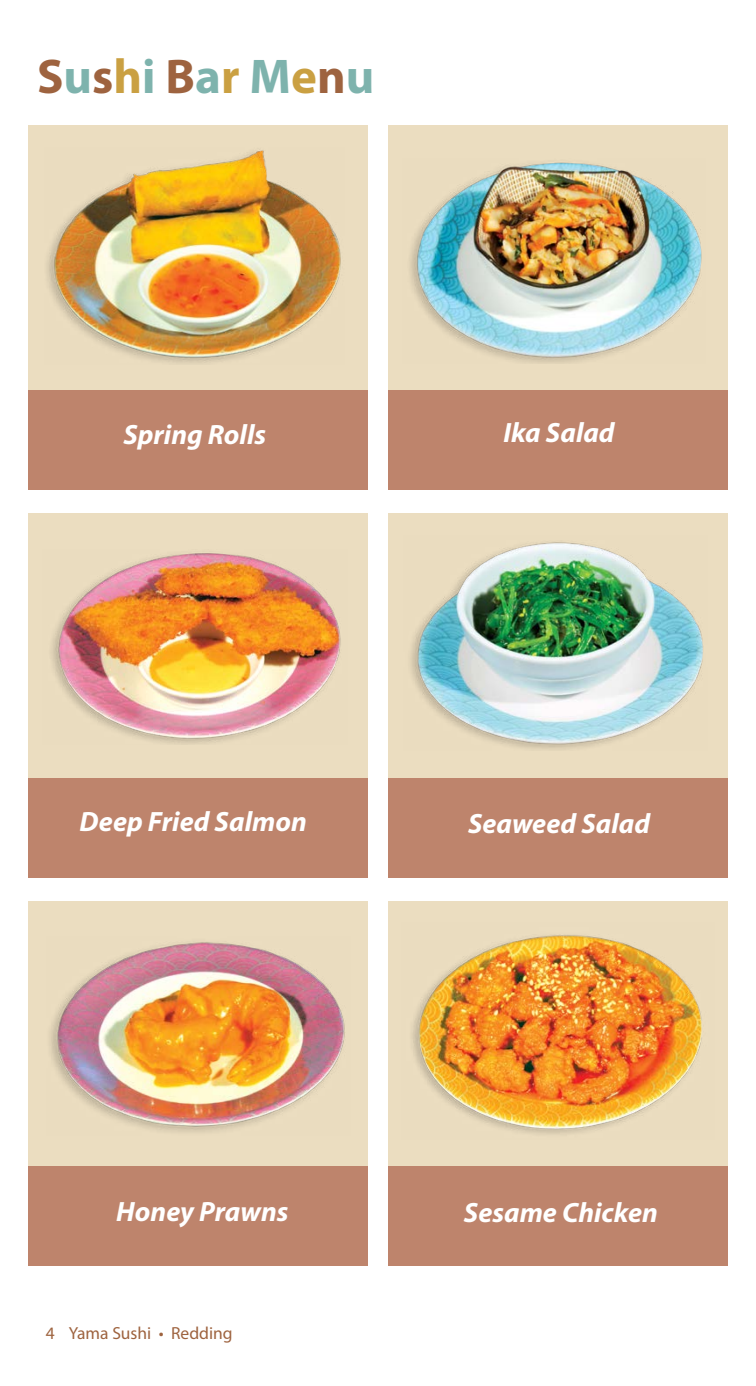
<style>
.page{position:relative;width:756px;height:1386px;background:#fff}
.page>*{position:absolute;margin:0;border:0;box-sizing:border-box;transform-origin:0 0}
.t1{font:700 49px "Myriad Pro";color:#7eb3ad}
.t2{font:italic 700 28px "Myriad Pro";color:#fff}
.t3{font:17.5px "Myriad Pro";color:#9e633f}
.s1{color:#9e633f}
.s2{color:#caa042}
</style>
<div class="page">
<div style="left:29px;top:125px;width:339px;height:279px;background:#ebddc0"></div>
<div style="left:29px;top:390px;width:339px;height:99px;background:#be846c"></div>
<div style="left:29px;top:513px;width:339px;height:279px;background:#ebddc0"></div>
<div style="left:29px;top:778px;width:339px;height:100px;background:#be846c"></div>
<div style="left:29px;top:902px;width:339px;height:278px;background:#ebddc0"></div>
<div style="left:29px;top:1166px;width:339px;height:100px;background:#be846c"></div>
<div style="left:388px;top:125px;width:339px;height:279px;background:#ebddc0"></div>
<div style="left:388px;top:390px;width:339px;height:99px;background:#be846c"></div>
<div style="left:388px;top:513px;width:339px;height:279px;background:#ebddc0"></div>
<div style="left:388px;top:778px;width:339px;height:100px;background:#be846c"></div>
<div style="left:388px;top:902px;width:339px;height:278px;background:#ebddc0"></div>
<div style="left:388px;top:1166px;width:339px;height:100px;background:#be846c"></div>
<img style="left:410px;top:542px;width:293px;height:208px">
<img style="left:409px;top:162px;width:293px;height:201px">
<img style="left:50px;top:942px;width:295px;height:190px">
<img style="left:412px;top:935px;width:290px;height:199px">
<img style="left:51px;top:553px;width:290px;height:191px">
<img style="left:47px;top:149px;width:294px;height:214px">
<h1 class="t1" style="left:37px;top:45px;width:339px"><span class="s1">S</span>u<span class="s1">s</span><span class="s2">h</span>i <span class="s1">B</span>a<span class="s2">r</span> M<span class="s2">e</span><span class="s1">n</span>u</h1>
<p class="t2" style="left:124px;top:416px;width:144px">Spring Rolls</p>
<p class="t2" style="left:504px;top:415px;width:113px">Ika Salad</p>
<p class="t2" style="left:80px;top:804px;width:229px">Deep Fried Salmon</p>
<p class="t2" style="left:468px;top:805px;width:184px">Seaweed Salad</p>
<p class="t2" style="left:116px;top:1193px;width:174px">Honey Prawns</p>
<p class="t2" style="left:464px;top:1194px;width:195px">Sesame Chicken</p>
<p class="t3" style="left:46px;top:1322px;width:188px">4 Yama Sushi • Redding</p>
</div>
